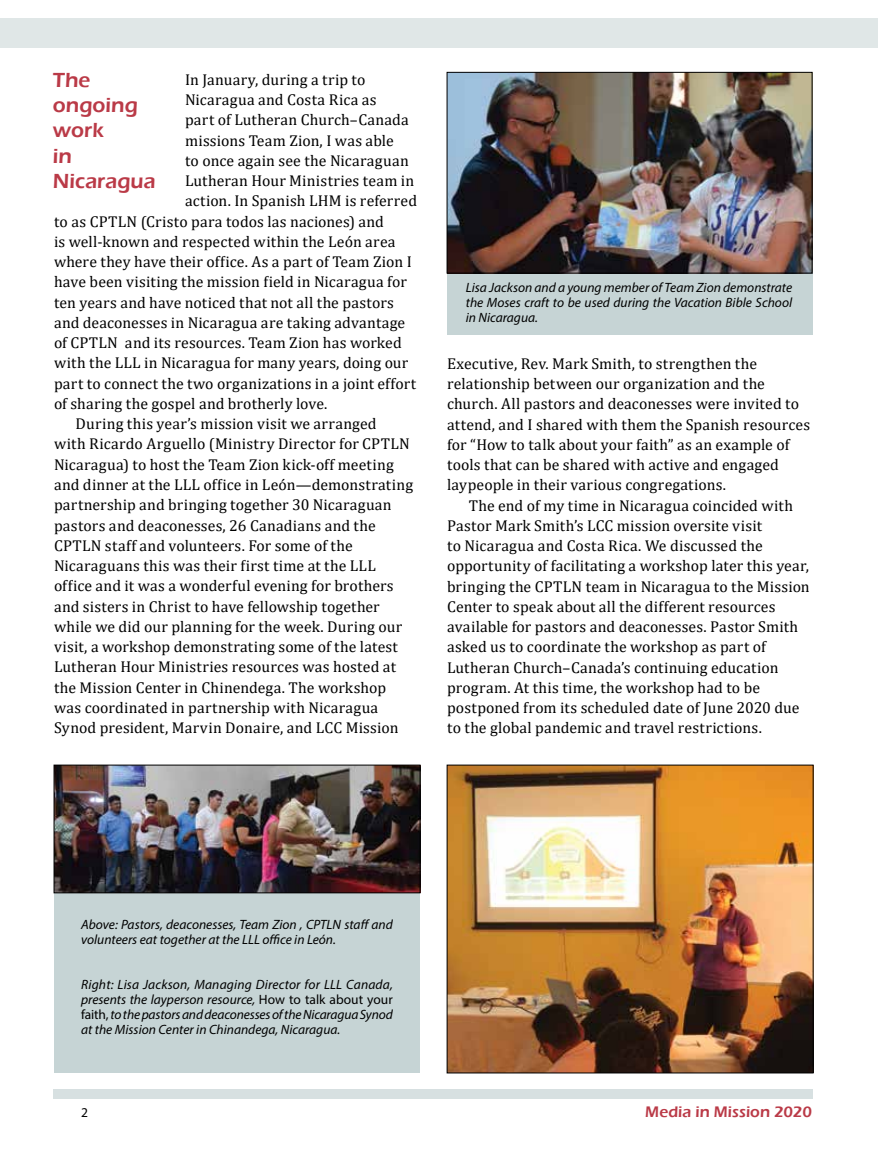
<style>
.page{position:relative;width:878px;height:1161px;background:#fff}
.page>*{position:absolute;margin:0;border:0;box-sizing:border-box;transform-origin:0 0}
.t1{font:600 21px/25.2px "Eras ITC";color:#ba3a47}
.t2{font:15.75px/20.2px "Cambria";letter-spacing:.01em;color:#000}
.t3{font:600 15.75px "Eras ITC";letter-spacing:.005em;color:#ba3a47}
.t4{font:italic 13.5px/15px "Myriad Pro";color:#000;text-align:justify}
.t5{font:13.5px "Myriad Pro";color:#000}
.s1{font-style:normal}
</style>
<div class="page">
<div style="left:53px;top:1089px;width:759px;height:9px;background:#d7e0e1"></div>
<div style="left:55px;top:884px;width:365px;height:189px;background:#c6d4d5"></div>
<div style="left:447px;top:273px;width:365px;height:62px;background:#c6d4d5"></div>
<img style="left:449px;top:74px;width:361px;height:197px">
<div style="left:447px;top:72px;width:365px;height:201px;border:1px solid #000"></div>
<img style="left:56px;top:767px;width:362px;height:124px">
<div style="left:54px;top:765px;width:366px;height:128px;border:1px solid #000"></div>
<img style="left:449px;top:767px;width:362px;height:304px">
<div style="left:447px;top:765px;width:366px;height:308px;border:1px solid #000"></div>
<div style="left:0;top:18px;width:878px;height:30px;background:#e0e7e7"></div>
<h1 class="t1" style="left:53px;top:68px;width:104px">The ongoing work<br>in<br>Nicaragua</h1>
<p class="t2" style="left:185px;top:69px;width:182px">In January, during a trip to</p>
<p class="t2" style="left:185px;top:90px;width:193px">Nicaragua and Costa Rica as</p>
<p class="t2" style="left:185px;top:110px;width:225px">part of Lutheran Church–Canada</p>
<p class="t2" style="left:185px;top:130px;width:210px">missions Team Zion, I was able</p>
<p class="t2" style="left:185px;top:150px;width:225px">to once again see the Nicaraguan</p>
<p class="t2" style="left:185px;top:171px;width:231px">Lutheran Hour Ministries team in</p>
<p class="t2" style="left:185px;top:191px;width:234px">action. In Spanish LHM is referred</p>
<p class="t2" style="left:54px;top:211px;width:331px">to as CPTLN (Cristo para todos las naciones) and</p>
<p class="t2" style="left:54px;top:231px;width:343px">is well-known and respected within the León area</p>
<p class="t2" style="left:54px;top:252px;width:359px">where they have their office. As a part of Team Zion I</p>
<p class="t2" style="left:54px;top:272px;width:354px">have been visiting the mission field in Nicaragua for</p>
<p class="t2" style="left:54px;top:292px;width:341px">ten years and have noticed that not all the pastors</p>
<p class="t2" style="left:54px;top:312px;width:353px">and deaconesses in Nicaragua are taking advantage</p>
<p class="t2" style="left:54px;top:333px;width:349px">of CPTLN and its resources. Team Zion has worked</p>
<p class="t2" style="left:54px;top:353px;width:356px">with the LLL in Nicaragua for many years, doing our</p>
<p class="t2" style="left:54px;top:373px;width:364px">part to connect the two organizations in a joint effort</p>
<p class="t2" style="left:54px;top:393px;width:275px">of sharing the gospel and brotherly love.</p>
<p class="t2" style="left:76px;top:414px;width:302px">During this year’s mission visit we arranged</p>
<p class="t2" style="left:54px;top:434px;width:357px">with Ricardo Arguello (Ministry Director for CPTLN</p>
<p class="t2" style="left:54px;top:454px;width:341px">Nicaragua) to host the Team Zion kick-off meeting</p>
<p class="t2" style="left:54px;top:474px;width:360px">and dinner at the LLL office in León—demonstrating</p>
<p class="t2" style="left:54px;top:495px;width:339px">partnership and bringing together 30 Nicaraguan</p>
<p class="t2" style="left:54px;top:515px;width:323px">pastors and deaconesses, 26 Canadians and the</p>
<p class="t2" style="left:54px;top:535px;width:300px">CPTLN staff and volunteers. For some of the</p>
<p class="t2" style="left:54px;top:555px;width:323px">Nicaraguans this was their first time at the LLL</p>
<p class="t2" style="left:54px;top:576px;width:341px">office and it was a wonderful evening for brothers</p>
<p class="t2" style="left:54px;top:596px;width:327px">and sisters in Christ to have fellowship together</p>
<p class="t2" style="left:54px;top:616px;width:350px">while we did our planning for the week. During our</p>
<p class="t2" style="left:54px;top:636px;width:345px">visit, a workshop demonstrating some of the latest</p>
<p class="t2" style="left:54px;top:657px;width:343px">Lutheran Hour Ministries resources was hosted at</p>
<p class="t2" style="left:54px;top:677px;width:333px">the Mission Center in Chinendega. The workshop</p>
<p class="t2" style="left:54px;top:697px;width:326px">was coordinated in partnership with Nicaragua</p>
<p class="t2" style="left:54px;top:717px;width:346px">Synod president, Marvin Donaire, and LCC Mission</p>
<p class="t4" style="left:466px;top:280px;width:328px">Lisa Jackson and a young member of Team Zion demonstrate the Moses craft to be used during the Vacation Bible School in Nicaragua.</p>
<p class="t2" style="left:447px;top:353px;width:364px">Executive, Rev. Mark Smith, to strengthen the relationship between our organization and the church. All pastors and deaconesses were invited to attend, and I shared with them the Spanish resources for “How to talk about your faith” as an example of tools that can be shared with active and engaged laypeople in their various congregations.</p>
<p class="t2" style="left:447px;top:495px;width:364px;text-indent:22px">The end of my time in Nicaragua coincided with Pastor Mark Smith’s LCC mission oversite visit<br>to Nicaragua and Costa Rica. We discussed the opportunity of facilitating a workshop later this year, bringing the CPTLN team in Nicaragua to the Mission Center to speak about all the different resources available for pastors and deaconesses. Pastor Smith asked us to coordinate the workshop as part of Lutheran Church–Canada’s continuing education program. At this time, the workshop had to be postponed from its scheduled date of June 2020 due to the global pandemic and travel restrictions.</p>
<p class="t4" style="left:81px;top:917px;width:313px">Above: Pastors, deaconesses, Team Zion , CPTLN staff and volunteers eat together at the LLL office in León.</p>
<p class="t4" style="left:81px;top:977px;width:313px">Right: Lisa Jackson, Managing Director for LLL Canada, presents the layperson resource, <span class="s1">How to talk about your faith,</span> to the pastors and deaconesses of the Nicaragua Synod at the Mission Center in Chinandega, Nicaragua.</p>
<p class="t5" style="left:81px;top:1104px;width:8px">2</p>
<p class="t3" style="left:645px;top:1103px;width:168px">Media in Mission 2020</p>
</div>
